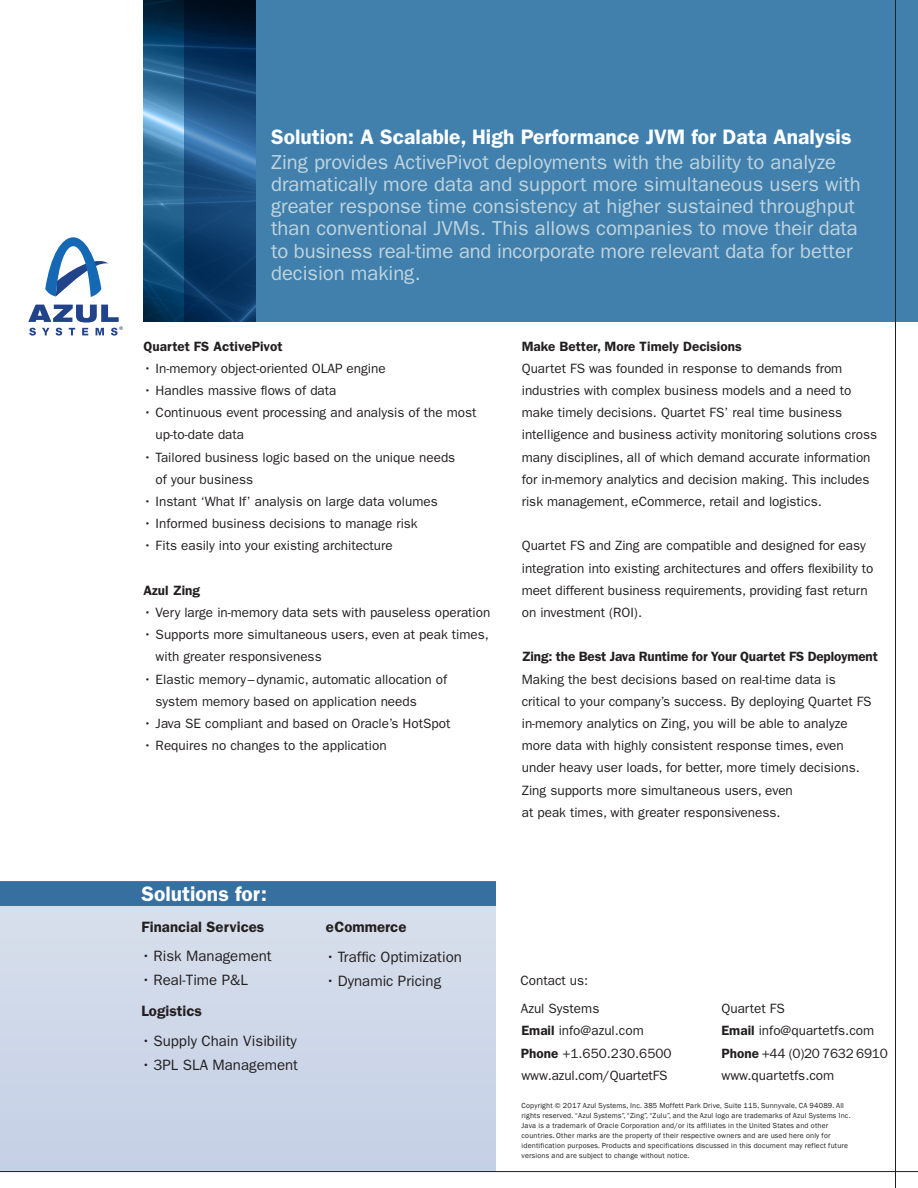
<style>
.page{position:relative;width:918px;height:1188px;background:#fff}
.page>*{position:absolute;margin:0;border:0;box-sizing:border-box;transform-origin:0 0}
.t1{font:600 21px "ITC Franklin Gothic Std";color:#fff}
.t2{font:20.25px/22.2px "ITC Franklin Gothic Std";color:#c1d5df}
.t3{font:15px "ITC Franklin Gothic Std";color:#231f20}
.t4{font:600 15px "ITC Franklin Gothic Std";color:#231f20}
.t5{font:13.5px/22.2px "ITC Franklin Gothic Std";color:#231f20}
.t6{font:600 13.5px "ITC Franklin Gothic Std";color:#231f20}
.t7{font:7.5px/10.1px "Franklin Gothic";letter-spacing:.025em;color:#231f20}
.s1{font-weight:600}
</style>
<div class="page">
<svg style="left:28px;top:305px;width:95px;height:31px"></svg>
<svg style="left:45px;top:237px;width:63px;height:60px"></svg>
<div style="left:144px;top:0;width:774px;height:322px;background:#4180ad"></div>
<div style="left:0;top:882px;width:496px;height:290px;background:#ced7e9"></div>
<hr style="left:0;top:1171px;width:918px;height:1px;background:#231f20">
<hr style="left:895px;top:0;width:1px;height:1188px;background:#231f20">
<div style="left:0;top:881px;width:496px;height:25px;background:#3770a0"></div>
<img style="left:144px;top:0;width:40px;height:322px">
<svg style="left:184px;top:0;width:72px;height:322px;background:#13416d"></svg>
<h1 class="t1" style="left:271px;top:129px;width:582px">Solution: A Scalable, High Performance JVM for Data Analysis</h1>
<p class="t2" style="left:271px;top:152px;width:591px">Zing provides ActivePivot deployments with the ability to analyze dramatically more data and support more simultaneous users with greater response time consistency at higher sustained throughput than conventional JVMs. This allows companies to move their data to business real-time and incorporate more relevant data for better decision making.</p>
<p class="t6" style="left:144px;top:341px;width:140px">Quartet FS ActivePivot</p>
<p class="t5" style="left:144px;top:358px;width:244px">• In-memory object-oriented OLAP engine</p>
<p class="t5" style="left:144px;top:380px;width:194px">• Handles massive flows of data</p>
<p class="t5" style="left:156px;top:403px;width:322px;text-indent:-12px">• Continuous event processing and analysis of the most up-to-date data</p>
<p class="t5" style="left:156px;top:447px;width:301px;text-indent:-12px">• Tailored business logic based on the unique needs of your business</p>
<p class="t5" style="left:144px;top:491px;width:296px">• Instant ‘What If’ analysis on large data volumes</p>
<p class="t5" style="left:144px;top:514px;width:276px">• Informed business decisions to manage risk</p>
<p class="t5" style="left:144px;top:536px;width:251px">• Fits easily into your existing architecture</p>
<p class="t6" style="left:144px;top:585px;width:58px">Azul Zing</p>
<p class="t5" style="left:144px;top:602px;width:348px">• Very large in-memory data sets with pauseless operation</p>
<p class="t5" style="left:156px;top:625px;width:335px;text-indent:-12px">• Supports more simultaneous users, even at peak times, with greater responsiveness</p>
<p class="t5" style="left:156px;top:669px;width:293px;text-indent:-12px">• Elastic memory – dynamic, automatic allocation of system memory based on application needs</p>
<p class="t5" style="left:144px;top:713px;width:308px">• Java SE compliant and based on Oracle’s HotSpot</p>
<p class="t5" style="left:144px;top:736px;width:245px">• Requires no changes to the application</p>
<h1 class="t1" style="left:141px;top:886px;width:127px">Solutions for:</h1>
<p class="t4" style="left:141px;top:921px;width:124px">Financial Services</p>
<p class="t3" style="left:141px;top:951px;width:132px">• Risk Management</p>
<p class="t3" style="left:141px;top:975px;width:108px">• Real-Time P&amp;L</p>
<p class="t4" style="left:141px;top:1006px;width:62px">Logistics</p>
<p class="t3" style="left:141px;top:1036px;width:157px">• Supply Chain Visibility</p>
<p class="t3" style="left:141px;top:1059px;width:158px">• 3PL SLA Management</p>
<p class="t4" style="left:326px;top:922px;width:82px">eCommerce</p>
<p class="t3" style="left:326px;top:951px;width:137px">• Traffic Optimization</p>
<p class="t3" style="left:326px;top:975px;width:117px">• Dynamic Pricing</p>
<p class="t6" style="left:522px;top:341px;width:221px">Make Better, More Timely Decisions</p>
<p class="t5" style="left:522px;top:358px;width:357px">Quartet FS was founded in response to demands from industries with complex business models and a need to make timely decisions. Quartet FS’ real time business intelligence and business activity monitoring solutions cross many disciplines, all of which demand accurate information for in-memory analytics and decision making. This includes risk management, eCommerce, retail and logistics.</p>
<p class="t5" style="left:522px;top:536px;width:353px">Quartet FS and Zing are compatible and designed for easy integration into existing architectures and offers flexibility to meet different business requirements, providing fast return on investment (ROI).</p>
<p class="t6" style="left:522px;top:652px;width:358px">Zing: the Best Java Runtime for Your Quartet FS Deployment</p>
<p class="t5" style="left:522px;top:669px;width:351px">Making the best decisions based on real-time data is critical to your company’s success. By deploying Quartet FS in-memory analytics on Zing, you will be able to analyze more data with highly consistent response times, even under heavy user loads, for better, more timely decisions.<br>Zing supports more simultaneous users, even<br>at peak times, with greater responsiveness.</p>
<p class="t5" style="left:521px;top:967px;width:80px;line-height:28.2px">Contact us:<br>Azul Systems</p>
<p class="t5" style="left:521px;top:1020px;width:152px"><span class="s1">Email</span> info@azul.com<br><span class="s1">Phone</span> +1.650.230.6500 www.azul.com/QuartetFS</p>
<p class="t5" style="left:721px;top:999px;width:168px">Quartet FS<br><span class="s1">Email</span> info@quartetfs.com<br><span class="s1">Phone</span> +44 (0)20 7632 6910 www.quartetfs.com</p>
<p class="t7" style="left:522px;top:1101px;width:330px">Copyright © 2017 Azul Systems, Inc. 385 Moffett Park Drive, Suite 115, Sunnyvale, CA 94089. All rights reserved. “Azul Systems”, “Zing”, “Zulu”, and the Azul logo are trademarks of Azul Systems Inc.<br>Java is a trademark of Oracle Corporation and/or its affiliates in the United States and other countries. Other marks are the property of their respective owners and are used here only for identification purposes. Products and specifications discussed in this document may reflect future versions and are subject to change without notice.</p>
</div>
